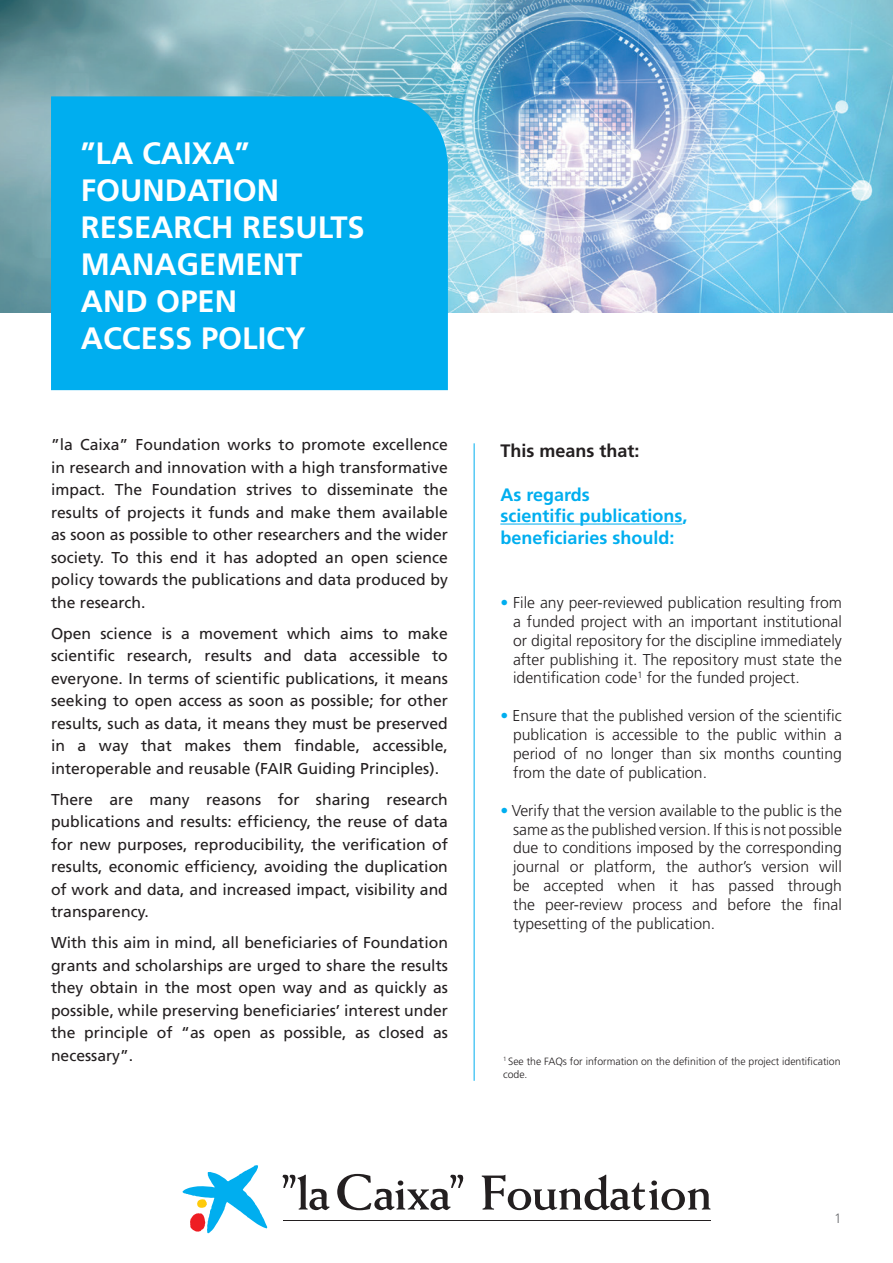
<style>
.page{position:relative;width:893px;height:1263px;background:#fff}
.page>*{position:absolute;margin:0;border:0;box-sizing:border-box;transform-origin:0 0}
.t1{font:700 30.9px/37px "Frutiger";color:#fff}
.t2{font:700 18px/21.6px "Frutiger";color:#00aeef}
.t3{font:700 18px "Frutiger";color:#231f20}
.t4{font:15.75px/22.5px "Frutiger";color:#231f20;text-align:justify}
.t5{font:300 15.75px/18.9px "Frutiger";color:#231f20;text-align:justify}
.t6{font:300 13.5px "Frutiger";color:#6c6d70}
.t7{font:300 10.5px/12.6px "Frutiger";color:#231f20}
.s1{color:#00aeef}
</style>
<div class="page">
<img style="left:0;top:0;width:893px;height:313px">
<hr style="left:283px;top:1220px;width:427px;height:1px;background:#231f20">
<svg style="left:282px;top:1174px;width:48px;height:36px"></svg>
<svg style="left:337px;top:1174px;width:127px;height:36px"></svg>
<svg style="left:482px;top:1175px;width:228px;height:35px"></svg>
<svg style="left:182px;top:1165px;width:85px;height:68px"></svg>
<hr style="left:500px;top:524px;width:182px;height:1px;background:#00aeef">
<hr style="left:474px;top:443px;width:1px;height:638px;background:#00aeef">
<div style="left:51px;top:96px;width:397px;height:294px;background:#00aeef"></div>
<h1 class="t1" style="left:81px;top:134px;width:285px">”LA CAIXA”<br>FOUNDATION<br>RESEARCH RESULTS<br>MANAGEMENT<br>AND OPEN<br>ACCESS POLICY</h1>
<p class="t4" style="left:51px;top:433px;width:398px">”la Caixa” Foundation works to promote excellence in research and innovation with a high transformative impact. The Foundation strives to disseminate the results of projects it funds and make them available as soon as possible to other researchers and the wider society. To this end it has adopted an open science policy towards the publications and data produced by the research.</p>
<p class="t4" style="left:51px;top:622px;width:398px">Open science is a movement which aims to make scientific research, results and data accessible to everyone. In terms of scientific publications, it means seeking to open access as soon as possible; for other results, such as data, it means they must be preserved in a way that makes them findable, accessible, interoperable and reusable (FAIR Guiding Principles).</p>
<p class="t4" style="left:51px;top:788px;width:398px">There are many reasons for sharing research publications and results: efficiency, the reuse of data for new purposes, reproducibility, the verification of results, economic efficiency, avoiding the duplication of work and data, and increased impact, visibility and transparency.</p>
<p class="t4" style="left:51px;top:931px;width:398px">With this aim in mind, all beneficiaries of Foundation grants and scholarships are urged to share the results they obtain in the most open way and as quickly as possible, while preserving beneficiaries’ interest under the principle of “as open as possible, as closed as necessary”.</p>
<p class="t3" style="left:500px;top:441px;width:141px">This means that:</p>
<p class="t2" style="left:500px;top:483px;width:189px">As regards<br>scientific publications, beneficiaries should:</p>
<p class="t5" style="left:513px;top:593px;width:330px;text-indent:-13px"><span class="s1">•</span> File any peer-reviewed publication resulting from a funded project with an important institutional or digital repository for the discipline immediately after publishing it. The repository must state the identification code<sup>1</sup> for the funded project.</p>
<p class="t5" style="left:513px;top:706px;width:330px;text-indent:-13px"><span class="s1">•</span> Ensure that the published version of the scientific publication is accessible to the public within a period of no longer than six months counting from the date of publication.</p>
<p class="t5" style="left:513px;top:801px;width:330px;text-indent:-13px"><span class="s1">•</span> Verify that the version available to the public is the same as the published version. If this is not possible due to conditions imposed by the corresponding journal or platform, the author’s version will be accepted when it has passed through the peer-review process and before the final typesetting of the publication.</p>
<p class="t7" style="left:503px;top:1055px;width:339px"><sup>1</sup> See the FAQs for information on the definition of the project identification code.</p>
<p class="t6" style="left:834px;top:1210px;width:9px">1</p>
</div>
